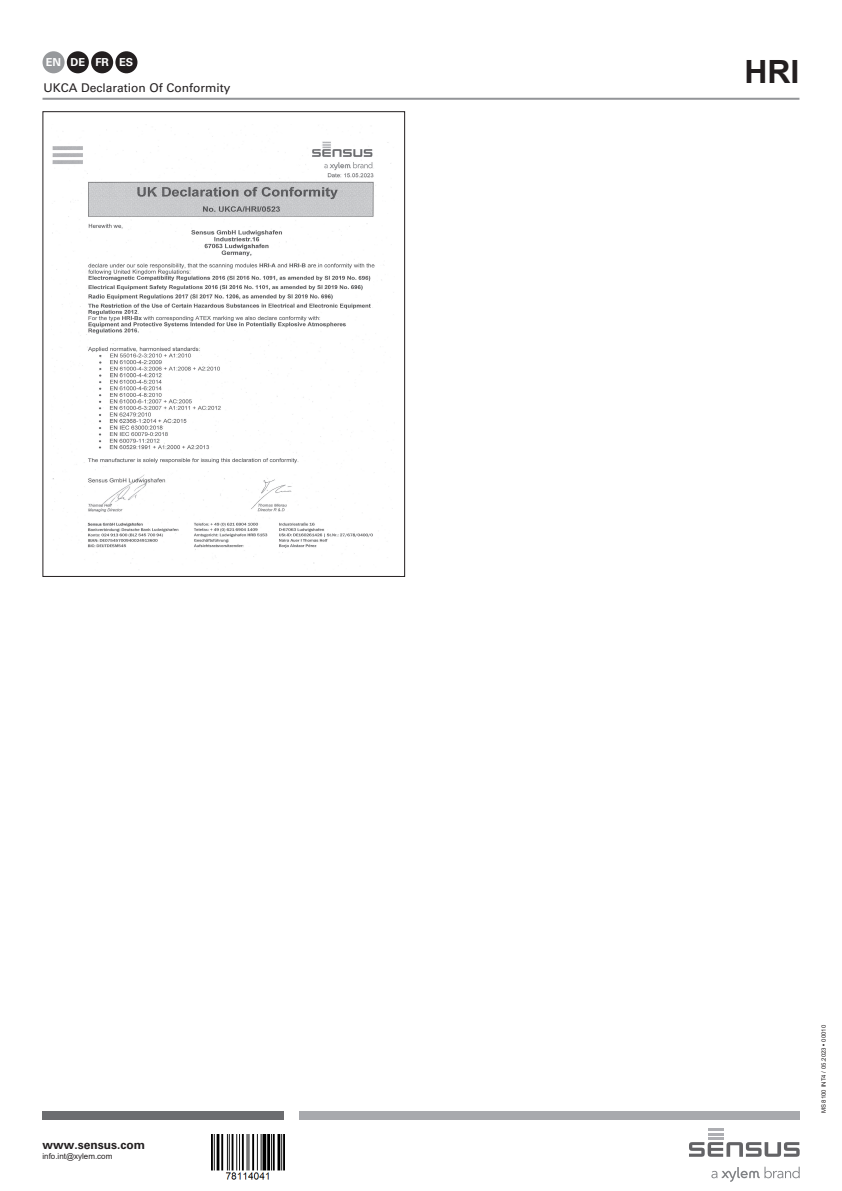
<style>
.page{position:relative;width:842px;height:1191px;background:#fff}
.page>*{position:absolute;margin:0;border:0;box-sizing:border-box;transform-origin:0 0}
.t1{font:700 32px "Arial";color:#231f20}
.t2{font:12px "Univers LT Std";color:#231f20}
.t3{font:700 12px "Univers LT Std";color:#231f20}
.t4{font:700 11px "Univers LT Std";color:#fff}
.t5{font:8px "Arial";color:#231f20}
.t6{font:6px "Arial";color:#231f20}
.s1{font-family:"Univers Com 57";font-stretch:condensed}
</style>
<div class="page">
<div style="left:43px;top:1111px;width:241px;height:9px;background:#6c6d70"></div>
<hr style="left:708px;top:1128px;width:15px;height:3px;background:#adaeb2">
<hr style="left:708px;top:1132px;width:15px;height:3px;background:#adaeb2">
<hr style="left:708px;top:1137px;width:15px;height:3px;background:#adaeb2">
<svg style="left:689px;top:1142px;width:111px;height:14px"></svg>
<svg style="left:711px;top:1166px;width:89px;height:15px"></svg>
<div style="left:43px;top:51px;width:22px;height:22px;background:#97999c;border-radius:50%"></div>
<div style="left:67px;top:51px;width:22px;height:22px;background:#231f20;border-radius:50%"></div>
<div style="left:91px;top:51px;width:22px;height:22px;background:#231f20;border-radius:50%"></div>
<div style="left:115px;top:51px;width:22px;height:22px;background:#231f20;border-radius:50%"></div>
<div style="left:299px;top:1111px;width:500px;height:9px;background:#a8a9ad"></div>
<img style="left:211px;top:1134px;width:73px;height:46px">
<hr style="left:43px;top:98px;width:756px;height:2px;background:#939598">
<img style="left:52px;top:136px;width:341px;height:428px">
<p class="t4" style="left:46px;top:56px;width:17px">EN</p>
<p class="t4" style="left:70px;top:56px;width:16px">DE</p>
<p class="t4" style="left:95px;top:56px;width:15px">FR</p>
<p class="t4" style="left:119px;top:56px;width:16px">ES</p>
<p class="t2" style="left:44px;top:81px;width:189px">UKCA Declaration Of Conformity</p>
<p class="t3" style="left:43px;top:1137px;width:104px">www.sensus.com</p>
<p class="t5" style="left:43px;top:1150px;width:71px">info.int@xylem.com</p>
<p class="t1" style="left:744px;top:49px;width:57px">HRI</p>
<p class="t6" style="left:820px;top:1113px;width:90px;rotate:-90deg">MS 8100 INT4 / 05.2023 <span class="s1">•</span> 00010</p>
</div>
